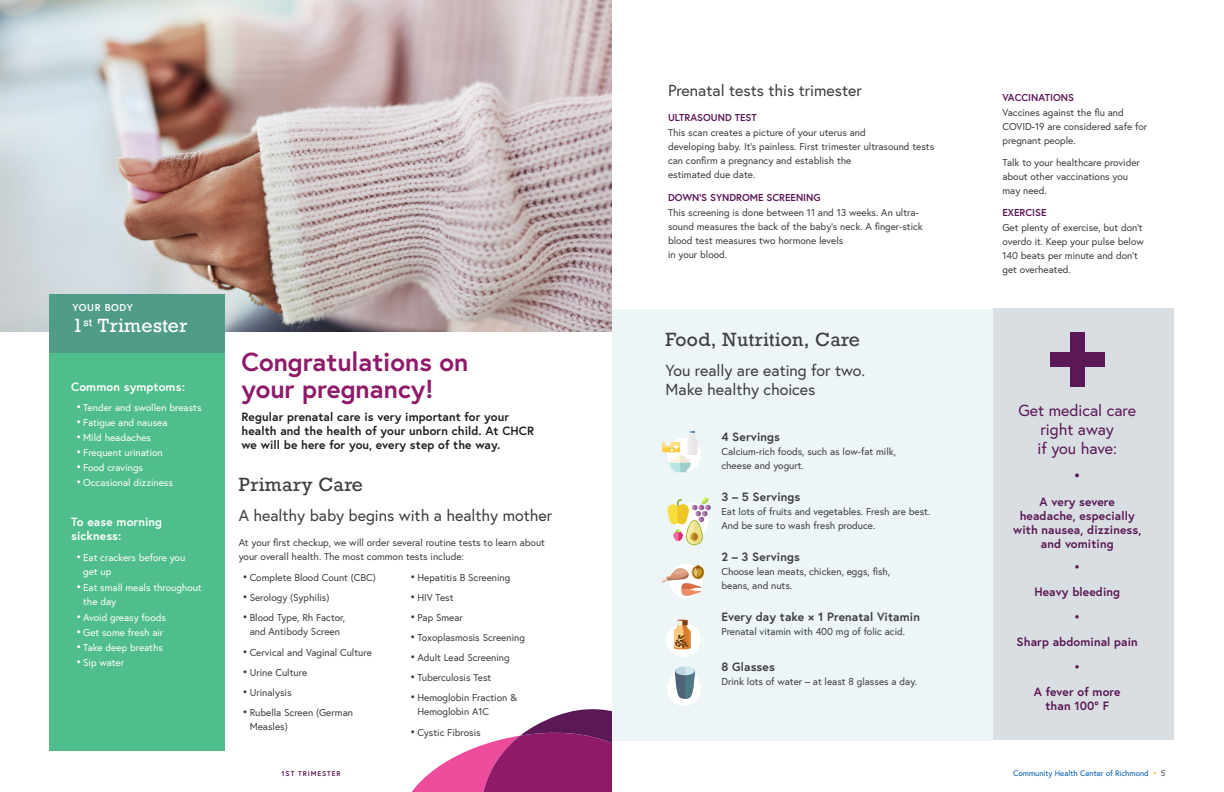
<style>
.page{position:relative;width:1224px;height:792px;background:#fff}
.page>*{position:absolute;margin:0;border:0;box-sizing:border-box;transform-origin:0 0}
.t1{font:700 26px/27px "Europa";color:#8f1a6a}
.t2{font:18px "Rockwell Nova";letter-spacing:.02em;color:#3e3e3f}
.t3{font:18px "Rockwell Nova";letter-spacing:.02em;color:#fff}
.t4{font:16px/19px "Europa";color:#3e3e3f}
.t5{font:16px/19px "Europa";color:#5b1856;text-align:center}
.t6{font:700 12px/14px "Europa";letter-spacing:.01em;color:#231f20}
.t7{font:700 12px/14px "Europa";letter-spacing:.01em;color:#5b1856;text-align:center}
.t8{font:700 12px "Europa";letter-spacing:.01em;color:#3e3e3f}
.Headlines_in_green_b{font:700 12px/14px "Europa";letter-spacing:.01em;color:#fff}
.t9{font:10px/14px "Europa";color:#3e3e3f}
.t10{font:10px/14px "Europa";color:#fff}
.t11{font:700 10px "Europa";color:#5b1856}
.t12{font:700 10px "Europa";letter-spacing:.06em;color:#fff}
.t13{font:8px "Europa";color:#015aaa}
.t14{font:700 7px "Europa";letter-spacing:.125em;color:#5b1856}
.s1{font-size:12px}
.s2{color:#faaf18}
.s3{color:#3e3e3f}
</style>
<div class="page">
<img style="left:0;top:0;width:612px;height:332px">
<div style="left:612px;top:309px;width:381px;height:432px;background:#edf5f7"></div>
<div style="left:993px;top:308px;width:181px;height:432px;background:#d8dee1"></div>
<div style="left:49px;top:352px;width:176px;height:398px;background:#4fbd8c"></div>
<div style="left:1050px;top:352px;width:55px;height:15px;background:#5b1856"></div>
<div style="left:1070px;top:332px;width:15px;height:55px;background:#5b1856"></div>
<svg style="left:667px;top:438px;width:34px;height:34px"></svg>
<svg style="left:662px;top:431px;width:35px;height:41px"></svg>
<svg style="left:667px;top:497px;width:44px;height:48px"></svg>
<svg style="left:661px;top:564px;width:43px;height:34px"></svg>
<svg style="left:412px;top:709px;width:200px;height:83px"></svg>
<div style="left:666px;top:623px;width:34px;height:34px;background:#fff;border-radius:50%"></div>
<svg style="left:674px;top:619px;width:17px;height:31px"></svg>
<div style="left:667px;top:672px;width:34px;height:34px;background:#fff;border-radius:50%"></div>
<svg style="left:675px;top:667px;width:20px;height:32px"></svg>
<div style="left:49px;top:294px;width:176px;height:58px;background:#519c87"></div>
<p class="t12" style="left:72px;top:301px;width:62px">YOUR BODY</p>
<p class="t3" style="left:72px;top:314px;width:117px">1<sup>st</sup> Trimester</p>
<p class="Headlines_in_green_b" style="left:71px;top:379px;width:115px">Common symptoms:</p>
<p class="t10" style="left:76px;top:400px;width:127px"><span class="s1">•</span> Tender and swollen breasts</p>
<p class="t10" style="left:76px;top:415px;width:93px"><span class="s1">•</span> Fatigue and nausea</p>
<p class="t10" style="left:76px;top:430px;width:77px"><span class="s1">•</span> Mild headaches</p>
<p class="t10" style="left:76px;top:445px;width:89px"><span class="s1">•</span> Frequent urination</p>
<p class="t10" style="left:76px;top:460px;width:69px"><span class="s1">•</span> Food cravings</p>
<p class="t10" style="left:76px;top:475px;width:99px"><span class="s1">•</span>Occasional dizziness</p>
<p class="Headlines_in_green_b" style="left:71px;top:514px;width:92px">To ease morning sickness:</p>
<p class="t10" style="left:83px;top:550px;width:104px;text-indent:-8px"><span class="s1">•</span> Eat crackers before you get up</p>
<p class="t10" style="left:83px;top:580px;width:120px;text-indent:-8px"><span class="s1">•</span> Eat small meals throughout the day</p>
<p class="t10" style="left:76px;top:610px;width:92px"><span class="s1">•</span>Avoid greasy foods</p>
<p class="t10" style="left:76px;top:625px;width:89px"><span class="s1">•</span> Get some fresh air</p>
<p class="t10" style="left:76px;top:640px;width:89px"><span class="s1">•</span> Take deep breaths</p>
<p class="t10" style="left:76px;top:655px;width:50px"><span class="s1">•</span> Sip water</p>
<p class="t1" style="left:242px;top:348px;width:228px">Congratulations on your pregnancy!</p>
<p class="t6" style="left:242px;top:409px;width:294px">Regular prenatal care is very important for your health and the health of your unborn child. At CHCR we will be here for you, every step of the way.</p>
<p class="t2" style="left:239px;top:473px;width:126px">Primary Care</p>
<p class="t4" style="left:239px;top:506px;width:315px">A healthy baby begins with a healthy mother</p>
<p class="t9" style="left:239px;top:535px;width:308px">At your first checkup, we will order several routine tests to learn about your overall health. The most common tests include:</p>
<p class="t9" style="left:242px;top:570px;width:135px"><span class="s1">•</span>Complete Blood Count (CBC)</p>
<p class="t9" style="left:242px;top:590px;width:89px"><span class="s1">•</span> Serology (Syphilis)</p>
<p class="t9" style="left:242px;top:610px;width:104px;text-align:center"><span class="s1">•</span> Blood Type, Rh Factor, and Antibody Screen</p>
<p class="t9" style="left:242px;top:645px;width:131px"><span class="s1">•</span>Cervical and Vaginal Culture</p>
<p class="t9" style="left:242px;top:665px;width:67px"><span class="s1">•</span>Urine Culture</p>
<p class="t9" style="left:242px;top:685px;width:51px"><span class="s1">•</span>Urinalysis</p>
<p class="t9" style="left:250px;top:705px;width:105px;text-indent:-8px"><span class="s1">•</span> Rubella Screen (German<br>Measles)</p>
<p class="t14" style="left:282px;top:769px;width:60px">1ST TRIMESTER</p>
<p class="t9" style="left:410px;top:570px;width:102px"><span class="s1">•</span>Hepatitis B Screening</p>
<p class="t9" style="left:410px;top:590px;width:45px"><span class="s1">•</span>HIV Test</p>
<p class="t9" style="left:410px;top:610px;width:55px"><span class="s1">•</span> Pap Smear</p>
<p class="t9" style="left:410px;top:630px;width:117px"><span class="s1">•</span> Toxoplasmosis Screening</p>
<p class="t9" style="left:410px;top:650px;width:101px"><span class="s1">•</span>Adult Lead Screening</p>
<p class="t9" style="left:410px;top:670px;width:83px"><span class="s1">•</span> Tuberculosis Test</p>
<p class="t9" style="left:417px;top:690px;width:101px;text-indent:-8px"><span class="s1">•</span>Hemoglobin Fraction &amp;<br>Hemoglobin A1C</p>
<p class="t9" style="left:410px;top:725px;width:72px"><span class="s1">•</span>Cystic Fibrosis</p>
<p class="t4" style="left:668px;top:81px;width:195px">Prenatal tests this trimester</p>
<p class="t11" style="left:668px;top:111px;width:90px">ULTRASOUND TEST</p>
<p class="t9" style="left:668px;top:125px;width:268px">This scan creates a picture of your uterus and<br>developing baby. It’s painless. First trimester ultrasound tests can confirm a pregnancy and establish the<br>estimated due date.</p>
<p class="t11" style="left:668px;top:191px;width:154px">DOWN’S SYNDROME SCREENING</p>
<p class="t9" style="left:668px;top:205px;width:256px">This screening is done between 11 and 13 weeks. An ultra&shy;sound measures the back of the baby’s neck. A finger-stick blood test measures two hormone levels<br>in your blood.</p>
<p class="t2" style="left:666px;top:328px;width:196px">Food, Nutrition, Care</p>
<p class="t4" style="left:666px;top:361px;width:201px">You really are eating for two.<br>Make healthy choices</p>
<p class="t8" style="left:721px;top:429px;width:60px">4 Servings</p>
<p class="t9" style="left:721px;top:444px;width:176px">Calcium-rich foods, such as low-fat milk, cheese and yogurt.</p>
<p class="t8" style="left:721px;top:489px;width:80px">3 – 5 Servings</p>
<p class="t9" style="left:721px;top:504px;width:210px">Eat lots of fruits and vegetables. Fresh are best.<br>And be sure to wash fresh produce.</p>
<p class="t8" style="left:721px;top:549px;width:80px">2 – 3 Servings</p>
<p class="t9" style="left:721px;top:564px;width:170px">Choose lean meats, chicken, eggs, fish, beans, and nuts.</p>
<p class="t8" style="left:721px;top:609px;width:200px">Every day take × 1 Prenatal Vitamin</p>
<p class="t9" style="left:721px;top:624px;width:185px">Prenatal vitamin with 400 mg of folic acid.</p>
<p class="t8" style="left:721px;top:659px;width:55px">8 Glasses</p>
<p class="t9" style="left:721px;top:674px;width:197px">Drink lots of water – at least 8 glasses a day.</p>
<p class="t11" style="left:1002px;top:91px;width:73px">VACCINATIONS</p>
<p class="t9" style="left:1002px;top:105px;width:146px">Vaccines against the flu and<br>COVID-19 are considered safe for pregnant people.</p>
<p class="t9" style="left:1002px;top:155px;width:139px">Talk to your healthcare provider about other vaccinations you may need.</p>
<p class="t11" style="left:1002px;top:206px;width:45px">EXERCISE</p>
<p class="t9" style="left:1002px;top:220px;width:143px">Get plenty of exercise, but don’t overdo it. Keep your pulse below<br>140 beats per minute and don’t get overheated.</p>
<p class="t5" style="left:1018px;top:401px;width:119px">Get medical care right away<br>if you have:</p>
<p class="t5" style="left:1073px;top:466px;width:9px">•</p>
<p class="t7" style="left:1013px;top:494px;width:130px">A very severe headache, especially with nausea, dizziness, and vomiting</p>
<p class="t7" style="left:1074px;top:559px;width:7px">•</p>
<p class="t7" style="left:1034px;top:584px;width:87px">Heavy bleeding</p>
<p class="t7" style="left:1074px;top:609px;width:7px">•</p>
<p class="t7" style="left:1017px;top:634px;width:123px">Sharp abdominal pain</p>
<p class="t7" style="left:1074px;top:659px;width:7px">•</p>
<p class="t7" style="left:1034px;top:684px;width:88px">A fever of more than 100° F</p>
<p class="t13" style="left:1013px;top:768px;width:154px">Community Health Center of Richmond <span class="s2">•</span> <span class="s3">5</span></p>
</div>
